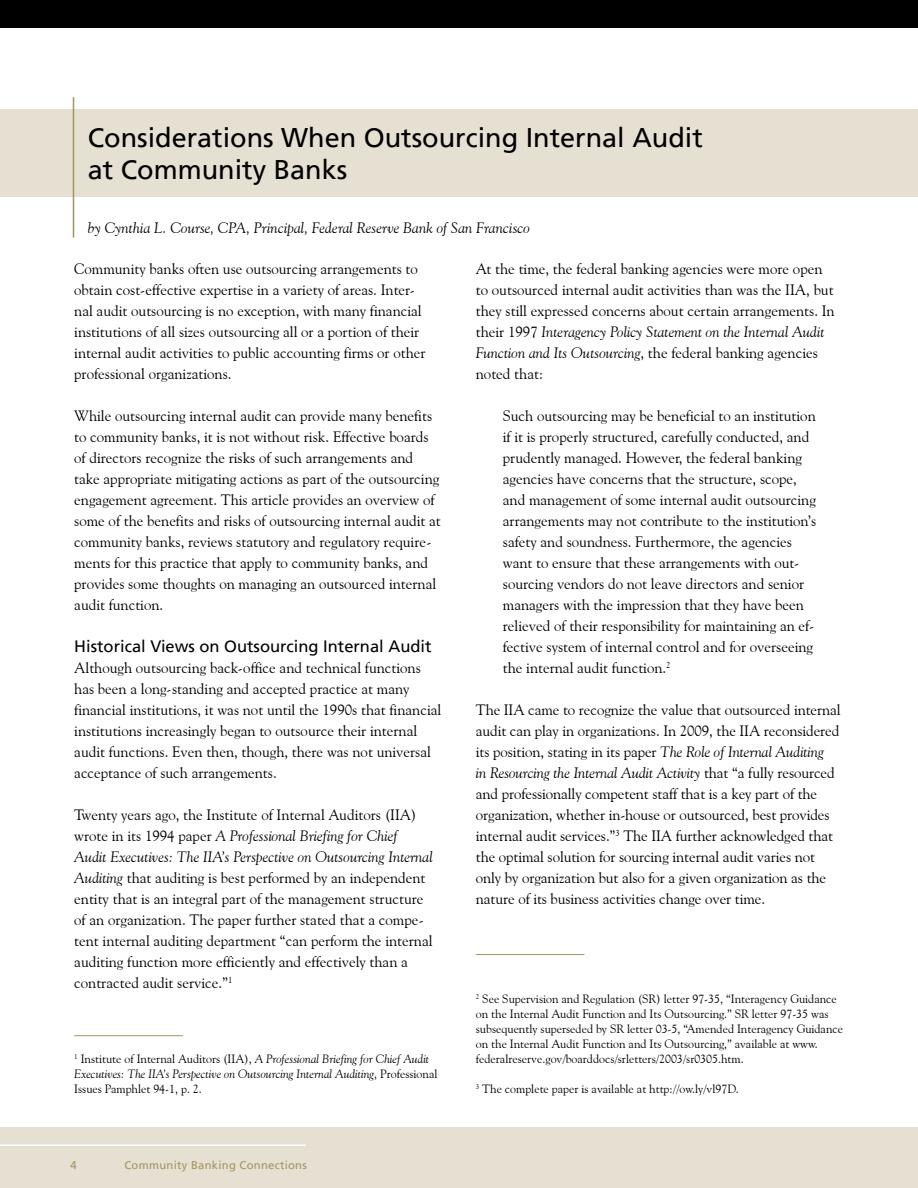
<style>
.page{position:relative;width:918px;height:1188px;background:#fff}
.page>*{position:absolute;margin:0;border:0;box-sizing:border-box;transform-origin:0 0}
.t1{font:27px/32.4px "Frutiger LT";color:#000}
.t2{font:16.5px "Frutiger LT";color:#000}
.t3{font:15px/21px "Goudy Old Style BT";color:#000}
.t4{font:italic 15px "Goudy Old Style BT";color:#000}
.t5{font:12px/15px "Goudy Old Style BT";color:#000}
.t6{font:italic 12px/15px "Goudy Old Style BT";color:#000}
.t7{font:11.25px "Frutiger LT";letter-spacing:.025em;color:#a39462}
.s1{font-style:italic}
.s2{font-style:normal}
</style>
<div class="page">
<div style="left:0;top:0;width:918px;height:28px;background:#000"></div>
<div style="left:0;top:1128px;width:918px;height:60px;background:#e6e0d3"></div>
<hr style="left:0;top:1144px;width:306px;height:2px;background:#fff">
<div style="left:0;top:109px;width:918px;height:88px;background:#e6e0d3"></div>
<hr style="left:73px;top:97px;width:1px;height:141px;background:#a39462">
<hr style="left:74px;top:1035px;width:109px;height:1px;background:#a39462">
<hr style="left:476px;top:954px;width:108px;height:1px;background:#a39462">
<h1 class="t1" style="left:88px;top:121px;width:617px">Considerations When Outsourcing I nternal Audit at Community Banks</h1>
<p class="t4" style="left:88px;top:219px;width:444px">by Cynthia L. Course, CPA, Principal, Federal Reserve Bank of San Francisco</p>
<p class="t3" style="left:74px;top:258px;width:353px">Community banks often use outsourcing arrangements to obtain cost-effective expertise in a variety of areas. Inter&shy;nal audit outsourcing is no exception, with many financial institutions of all sizes outsourcing all or a portion of their internal audit activities to public accounting firms or other professional organizations.</p>
<p class="t3" style="left:74px;top:405px;width:368px">While outsourcing internal audit can provide many benefits to community banks, it is not without risk. Effective boards of directors recognize the risks of such arrangements and take appropriate mitigating actions as part of the outsourcing engagement agreement. This article provides an overview of some of the benefits and risks of outsourcing internal audit at community banks, reviews statutory and regulatory require&shy;ments for this practice that apply to community banks, and provides some thoughts on managing an outsourced internal audit function.</p>
<p class="t2" style="left:74px;top:637px;width:359px">Historical Views on Outsourcing I nternal Audit</p>
<p class="t3" style="left:74px;top:657px;width:369px">Although outsourcing back-office and technical functions has been a long-standing and accepted practice at many financial institutions, it was not until the 1990s that financial institutions increasingly began to outsource their internal audit functions. Even then, though, there was not universal acceptance of such arrangements.</p>
<p class="t3" style="left:74px;top:804px;width:360px">Twenty years ago, the Institute of Internal Auditors (IIA) wrote in its 1994 paper <span class="s1">A Professional Briefing for Chief Audit Executives: The IIA’s Perspective on Outsourcing Internal Auditing</span> that auditing is best performed by an independent entity that is an integral part of the management structure of an organization. The paper further stated that a compe&shy;tent internal auditing department “can perform the internal auditing function more efficiently and effectively than a contracted audit service.”<sup>1</sup></p>
<p class="t3" style="left:476px;top:258px;width:360px">At the time, the federal banking agencies were more open to outsourced internal audit activities than was the IIA, but they still expressed concerns about certain arrangements. In their 1997 <span class="s1">Interagency Policy Statement on the Internal Audit Function and Its Outsourcing</span>, the federal banking agencies noted that:</p>
<p class="t3" style="left:503px;top:405px;width:315px">Such outsourcing may be beneficial to an institution if it is properly structured, carefully conducted, and prudently managed. However, the federal banking agencies have concerns that the structure, scope, and management of some internal audit outsourcing arrangements may not contribute to the institution’s safety and soundness. Furthermore, the agencies want to ensure that these arrangements with out&shy;sourcing vendors do not leave directors and senior managers with the impression that they have been relieved of their responsibility for maintaining an ef&shy;fective system of internal control and for overseeing the internal audit function.<sup>2</sup></p>
<p class="t3" style="left:476px;top:699px;width:366px">The IIA came to recognize the value that outsourced internal audit can play in organizations. In 2009, the IIA reconsidered its position, stating in its paper <span class="s1">The Role of Internal Auditing<br>in Resourcing the Internal Audit Activity</span> that “a fully resourced and professionally competent staff that is a key part of the organization, whether in-house or outsourced, best provides internal audit services.”<sup>3</sup> The IIA further acknowledged that the optimal solution for sourcing internal audit varies not only by organization but also for a given organization as the nature of its business activities change over time.</p>
<p class="t6" style="left:74px;top:1051px;width:365px"><sup>1</sup> <span class="s2">Institute of Internal Auditors (IIA),</span> A Professional Briefing for Chief Audit<br>Executives: The IIA’s Perspective on Outsourcing Internal Auditing<span class="s2">, Professional<br>Issues Pamphlet 94-1, p. 2.</span></p>
<p class="t7" style="left:71px;top:1159px;width:8px">4</p>
<p class="t7" style="left:125px;top:1159px;width:184px">Community Banking Connections</p>
<p class="t5" style="left:476px;top:991px;width:369px"><sup>2</sup> See Supervision and Regulation (SR) letter 97-35, “Interagency Guidance on the Internal Audit Function and Its Outsourcing.” SR letter 97-35 was subsequently superseded by SR letter 03-5, “Amended Interagency Guidance on the Internal Audit Function and Its Outsourcing,” available at www. federalreserve.gov/boarddocs/srletters/2003/sr0305.htm.</p>
<p class="t5" style="left:476px;top:1081px;width:264px"><sup>3</sup> The complete paper is available at http://ow.ly/vl97D.</p>
</div>
